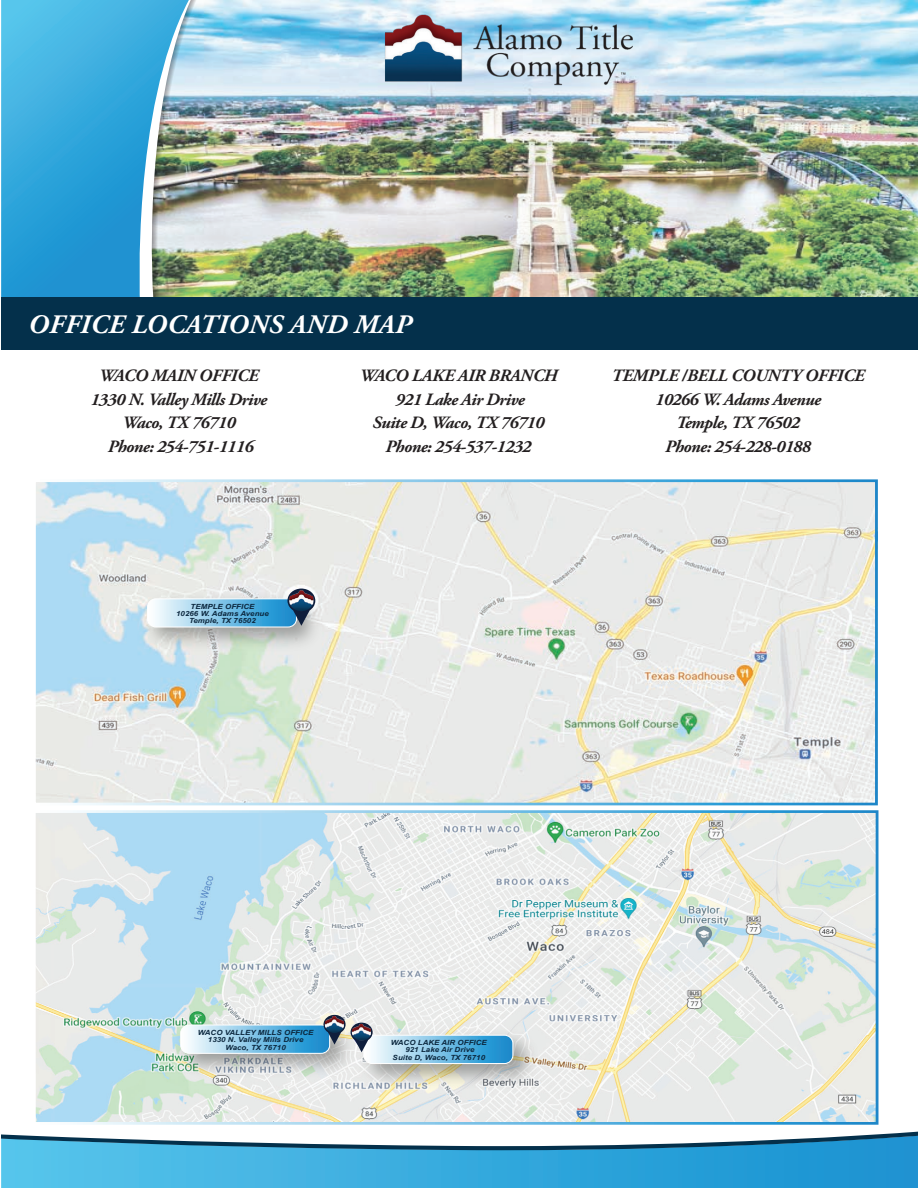
<style>
.page{position:relative;width:918px;height:1188px;background:#fff}
.page>*{position:absolute;margin:0;border:0;box-sizing:border-box;transform-origin:0 0}
.t1{font:italic 700 26.7px "Adobe Garamond Pro";letter-spacing:.015em;color:#fff}
.t2{font:italic 700 17.25px/23.5px "Adobe Garamond Pro";letter-spacing:-.03em;color:#231f20;text-align:center}
.t3{font:italic 700 7.05px/7.5px "Arial Narrow";letter-spacing:.005em;color:#0b273e;text-align:center;scale:1.36 1}
.t4{font:italic 700 7.05px/7.4px "Arial Narrow";letter-spacing:.005em;color:#0b273e;text-align:center;scale:1.37 1}
</style>
<div class="page">
<img style="left:197px;top:1px;width:720px;height:296px">
<svg style="left:1px;top:0;width:188px;height:297px;background:#4aaad3"></svg>
<div style="left:1px;top:297px;width:917px;height:52px;background:#04304b"></div>
<svg style="left:1px;top:1150px;width:917px;height:38px;background:#37aadd"></svg>
<svg style="left:1px;top:1131px;width:917px;height:19px"></svg>
<img style="left:376px;top:9px;width:271px;height:89px">
<img style="left:37px;top:483px;width:837px;height:318px">
<img style="left:134px;top:587px;width:194px;height:72px">
<div style="left:147px;top:598px;width:150px;height:30px;border:1px solid #fff;border-radius:8px"></div>
<svg style="left:148px;top:589px;width:167px;height:38px;background:#9fcbe2"></svg>
<img style="left:289px;top:589px;width:25px;height:22px">
<img style="left:37px;top:814px;width:837px;height:307px">
<img style="left:168px;top:1013px;width:194px;height:72px">
<img style="left:351px;top:1024px;width:194px;height:70px">
<svg style="left:181px;top:1015px;width:332px;height:49px;background:#a8cbdb"></svg>
<img style="left:352px;top:1023px;width:19px;height:18px">
<div style="left:33px;top:479px;width:845px;height:326px;border:3px solid #fff"></div>
<div style="left:33px;top:810px;width:845px;height:315px;border:3px solid #fff"></div>
<img style="left:917px;top:0;width:1px;height:350px">
<h1 class="t1" style="left:28px;top:310px;width:385px">OFFICE LOCATIONS AND MAP</h1>
<p class="t2" style="left:90px;top:364px;width:178px">WACO MAIN OFFICE<br>1330 N. Valley Mills Drive<br>Waco, TX 76710<br>Phone: 254-751-1116</p>
<p class="t2" style="left:359px;top:364px;width:200px">WACO LAKE AIR BRANCH<br>921 Lake Air Drive<br>Suite D, Waco, TX 76710<br>Phone: 254-537-1232</p>
<p class="t2" style="left:611px;top:364px;width:255px">TEMPLE /BELL COUNTY OFFICE<br>10266 W. Adams Avenue<br>Temple, TX 76502<br>Phone: 254-228-0188</p>
<p class="t4" style="left:176px;top:602px;width:69px">TEMPLE OFFICE<br>10266 W. Adams Avenue<br>Temple, TX 76502</p>
<p class="t3" style="left:198px;top:1028px;width:86px">WACO VALLEY MILLS OFFICE<br>1330 N. Valley Mills Drive<br>Waco, TX 76710</p>
<p class="t3" style="left:391px;top:1038px;width:72px">WACO LAKE AIR OFFICE<br>921 Lake Air Drive<br>Suite D, Waco, TX 76710</p>
</div>
